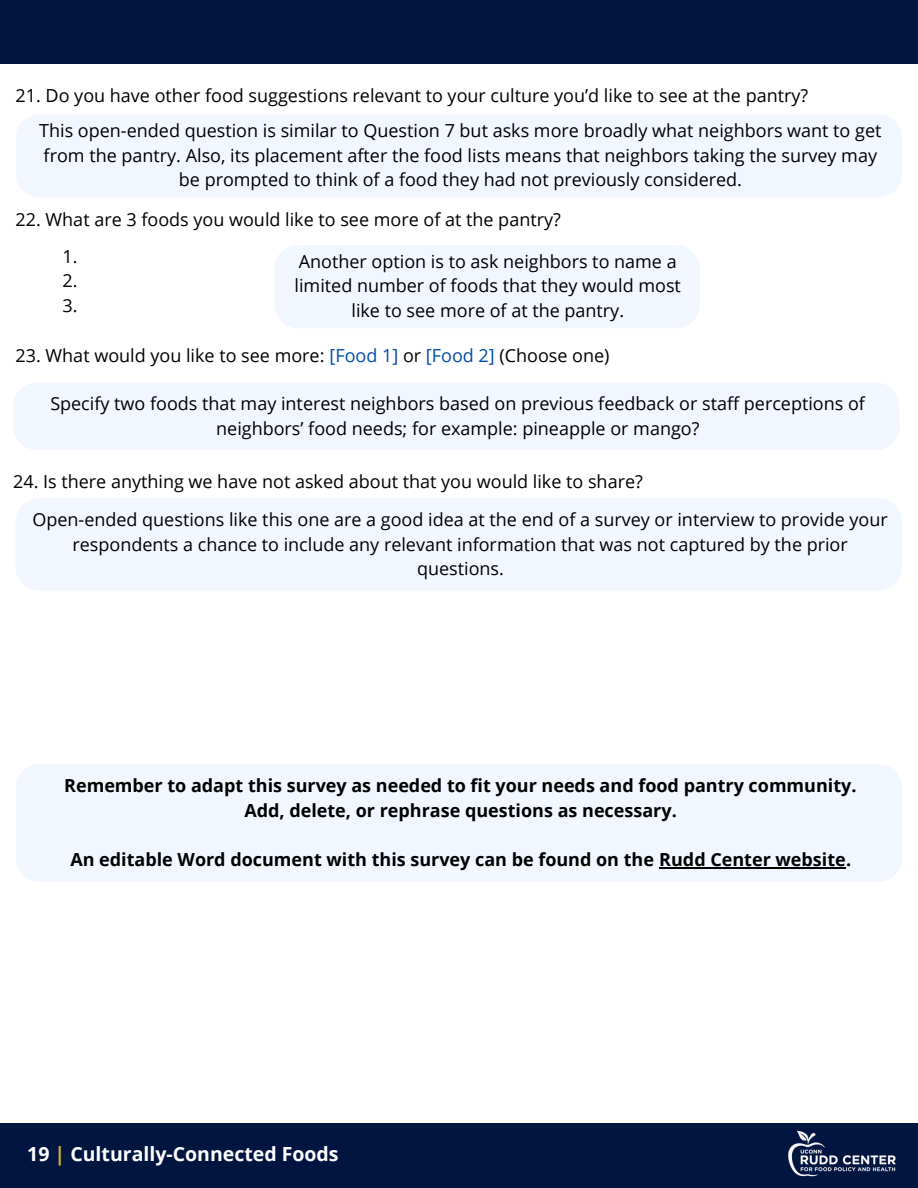
<style>
.page{position:relative;width:918px;height:1188px;background:#fff}
.page>*{position:absolute;margin:0;border:0;box-sizing:border-box;transform-origin:0 0}
.t1{font:700 19.5px "Open Sans";color:#fff}
.t2{font:18px/24.8px "Open Sans";color:#000;text-align:center}
.t3{font:700 18px/24.8px "Open Sans";color:#000;text-align:center}
.s1{color:#004aad}
.s2{color:#d4af36}
</style>
<div class="page">
<div style="left:0;top:0;width:918px;height:64px;background:#001641"></div>
<div style="left:0;top:1123px;width:918px;height:65px;background:#001641"></div>
<img style="left:788px;top:1130px;width:108px;height:47px">
<div style="left:13px;top:383px;width:887px;height:67px;background:#f2f6ff;border-radius:24px"></div>
<div style="left:16px;top:764px;width:886px;height:118px;background:#f2f6ff;border-radius:24px"></div>
<hr style="left:659px;top:867px;width:187px;height:2px;background:#000">
<div style="left:16px;top:498px;width:886px;height:93px;background:#f2f6ff;border-radius:24px"></div>
<div style="left:16px;top:114px;width:886px;height:84px;background:#f2f6ff;border-radius:24px"></div>
<div style="left:274px;top:245px;width:426px;height:83px;background:#f2f6ff;border-radius:24px"></div>
<p class="t2" style="left:16px;top:83px;width:794px">21. Do you have other food suggestions relevant to your culture you’d like to see at the pantry?</p>
<p class="t2" style="left:39px;top:118px;width:844px">This open-ended question is similar to Question 7 but asks more broadly what neighbors want to get from the pantry. Also, its placement after the food lists means that neighbors taking the survey may be prompted to think of a food they had not previously considered.</p>
<p class="t2" style="left:62px;top:200px;width:500px;line-height:36.8px;text-align:left;text-indent:-47px">22. What are 3 foods you would like to see more of at the pantry?<br>1.</p>
<p class="t2" style="left:62px;top:268px;width:17px;text-align:left">2.<br>3.</p>
<p class="t2" style="left:16px;top:342px;width:595px">23. What would you like to see more: <span class="s1">[Food 1]</span> or <span class="s1">[Food 2]</span> (Choose one)</p>
<p class="t2" style="left:50px;top:391px;width:816px">Specify two foods that may interest neighbors based on previous feedback or staff perceptions of neighbors’ food needs; for example: pineapple or mango?</p>
<p class="t2" style="left:295px;top:248px;width:388px">Another option is to ask neighbors to name a limited number of foods that they would most like to see more of at the pantry.</p>
<p class="t2" style="left:32px;top:463px;width:857px;line-height:37.5px;text-align:left;text-indent:-19px">24. Is there anything we have not asked about that you would like to share?<br>Open-ended questions like this one are a good idea at the end of a survey or interview to provide your</p>
<p class="t2" style="left:73px;top:531px;width:777px">respondents a chance to include any relevant information that was not captured by the prior questions.</p>
<p class="t3" style="left:64px;top:773px;width:794px">Remember to adapt this survey as needed to fit your needs and food pantry community.<br>Add, delete, or rephrase questions as necessary.</p>
<p class="t3" style="left:70px;top:847px;width:782px">An editable Word document with this survey can be found on the Rudd Center website.</p>
<p class="t1" style="left:27px;top:1140px;width:313px">19 <span class="s2">|</span> Culturally-Connected Foods</p>
</div>
